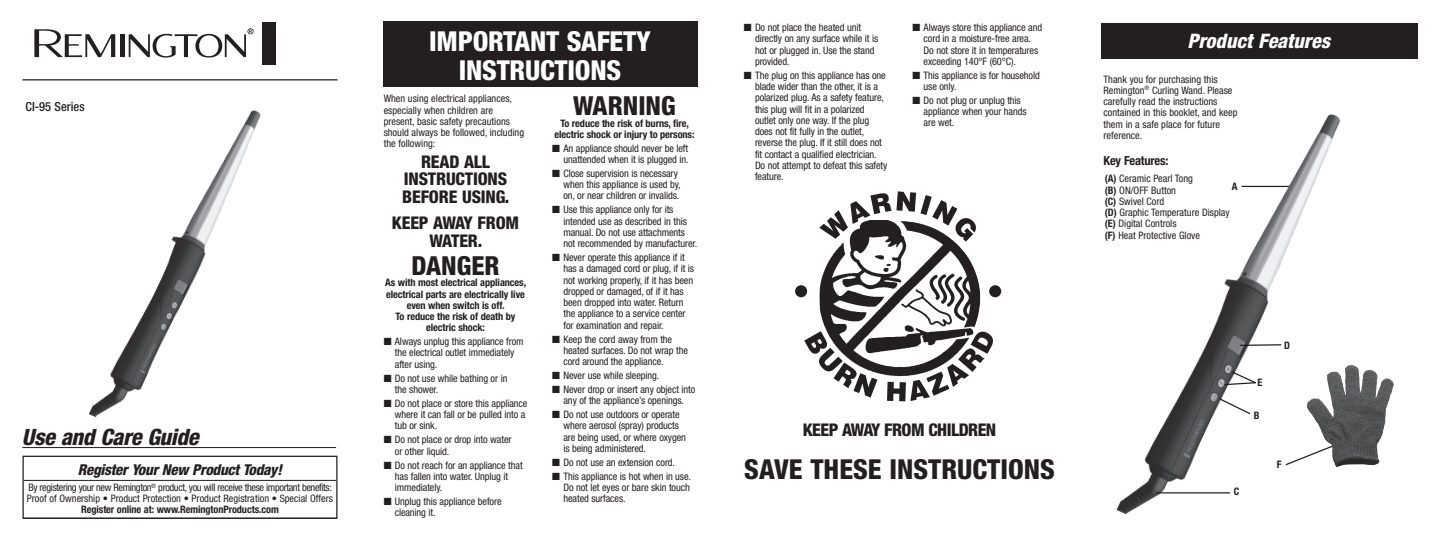
<style>
.page{position:relative;width:1440px;height:540px;background:#fff}
.page>*{position:absolute;margin:0;border:0;box-sizing:border-box;transform-origin:0 0}
.t1{font:800 condensed 27.5px/28.8px "Helvetica Neue";letter-spacing:-.01em;color:#fff;text-align:center}
.Save_these_Instructi{font:800 condensed 27.5px "Helvetica Neue";color:#231f20}
.DANGER{font:800 condensed 26.25px "Helvetica Neue";color:#231f20}
.t2{font:italic 800 condensed 22.5px "Helvetica Neue";letter-spacing:-.015em;color:#231f20}
.t3{font:italic 800 condensed 20px "Helvetica Neue";color:#fff}
.Read__14_14_bold{font:800 condensed 17.5px/17.5px "Helvetica Neue";letter-spacing:-.01em;color:#231f20;text-align:center}
.Read__14_14_bold-2{font:800 condensed 17.5px "Helvetica Neue";letter-spacing:-.03em;color:#231f20}
.t4{font:italic 800 condensed 15px "Helvetica Neue";letter-spacing:-.02em;color:#231f20}
.Section_Bold_Subhead{font:700 condensed 12.5px "Helvetica Neue";letter-spacing:-.015em;color:#231f20}
.t5{font:500 condensed 12.5px "Helvetica Neue";color:#231f20}
.Bulleted_8_25_9{font:condensed 10.25px/11.2px "Helvetica Neue";letter-spacing:-.01em;color:#231f20}
.Reg_8_25_9{font:condensed 10.25px/11.2px "Helvetica Neue";color:#231f20}
.Bold_8_25_9{font:700 condensed 10.25px/11.2px "Helvetica Neue";letter-spacing:-.01em;color:#231f20;text-align:center}
.Reg_8_25_9-2{font:condensed 10.25px "Helvetica Neue";letter-spacing:-.035em;color:#231f20}
.Reg_8_25_9-3{font:700 condensed 10.25px "Helvetica Neue";color:#231f20}
.s1{font-weight:700}
</style>
<div class="page">
<svg style="left:819px;top:191px;width:153px;height:38px"></svg>
<svg style="left:804px;top:331px;width:73px;height:67px"></svg>
<svg style="left:887px;top:331px;width:106px;height:70px"></svg>
<div style="left:795px;top:285px;width:12px;height:12px;background:#231f20;border-radius:50%"></div>
<div style="left:989px;top:285px;width:12px;height:12px;background:#231f20;border-radius:50%"></div>
<img style="left:1357px;top:367px;width:37px;height:99px">
<img style="left:1117px;top:114px;width:240px;height:401px">
<img style="left:89px;top:110px;width:172px;height:307px">
<div style="left:24px;top:100px;width:178px;height:26px;background:#fff"></div>
<hr style="left:120px;top:34px;width:4px;height:23px;background:#231f20">
<div style="left:262px;top:22px;width:14px;height:43px;background:#231f20"></div>
<svg style="left:34px;top:29px;width:81px;height:28px"></svg>
<svg style="left:129px;top:28px;width:125px;height:30px"></svg>
<hr style="left:22px;top:79px;width:316px;height:1px;background:#231f20">
<div style="left:383px;top:22px;width:315px;height:65px;background:#231f20"></div>
<img style="left:820px;top:220px;width:160px;height:157px">
<div style="left:1101px;top:23px;width:317px;height:36px;background:#231f20"></div>
<div style="left:1103px;top:74px;width:147px;height:99px;background:#fff"></div>
<hr style="left:1242px;top:186px;width:47px;height:1px;background:#231f20">
<hr style="left:1156px;top:492px;width:74px;height:2px;background:#231f20">
<svg style="left:1218px;top:397px;width:34px;height:18px"></svg>
<svg style="left:1284px;top:445px;width:50px;height:21px"></svg>
<hr style="left:22px;top:447px;width:314px;height:1px;background:#231f20">
<hr style="left:24px;top:480px;width:312px;height:1px;background:#231f20">
<div style="left:22px;top:456px;width:316px;height:63px;border:1px solid #231f20"></div>
<svg style="left:1223px;top:370px;width:38px;height:16px"></svg>
<svg style="left:1239px;top:344px;width:44px;height:3px"></svg>
<p class="t5" style="left:26px;top:99px;width:61px">CI-95 Series</p>
<p class="t2" style="left:22px;top:424px;width:178px">Use and Care Guide</p>
<p class="t4" style="left:78px;top:460px;width:206px">Register Your New Product Today!</p>
<p class="Reg_8_25_9-2" style="left:28px;top:481px;width:305px">By registering your new Remington<sup>®</sup> product, you will receive these important benefits:</p>
<p class="Reg_8_25_9" style="left:27px;top:493px;width:308px">Proof of Ownership • Product Protection • Product Registration • Special Offers</p>
<p class="Bold_8_25_9" style="left:81px;top:504px;width:199px">Register online at: www.RemingtonProducts.com</p>
<p class="t1" style="left:429px;top:26px;width:223px">IMPORTANT SAFETY<br>INSTRUCTIONS</p>
<p class="Reg_8_25_9" style="left:384px;top:93px;width:142px">When using electrical appliances, especially when children are present, basic safety precautions should always be followed, including the following:</p>
<p class="Read__14_14_bold" style="left:402px;top:152px;width:109px">READ ALL<br>INSTRUCTIONS<br>BEFORE USING.</p>
<p class="Read__14_14_bold" style="left:392px;top:214px;width:129px">KEEP AWAY FROM<br>WATER.</p>
<p class="DANGER" style="left:412px;top:249px;width:90px">DANGER</p>
<p class="Bold_8_25_9" style="left:385px;top:277px;width:142px">As with most electrical appliances, electrical parts are electrically live even when switch is off.</p>
<p class="Bold_8_25_9" style="left:396px;top:311px;width:122px">To reduce the risk of death by</p>
<p class="Bold_8_25_9" style="left:426px;top:322px;width:60px">electric shock:</p>
<p class="Bulleted_8_25_9" style="left:395px;top:336px;width:130px;text-indent:-11px">■ Always unplug this appliance from the electrical outlet immediately after using.</p>
<p class="Bulleted_8_25_9" style="left:395px;top:372px;width:114px;text-indent:-11px">■ Do not use while bathing or in the shower.</p>
<p class="Bulleted_8_25_9" style="left:395px;top:398px;width:134px;text-indent:-11px">■ Do not place or store this appliance where it can fall or be pulled into a tub or sink.</p>
<p class="Bulleted_8_25_9" style="left:395px;top:434px;width:118px;text-indent:-11px">■ Do not place or drop into water or other liquid.</p>
<p class="Bulleted_8_25_9" style="left:395px;top:459px;width:129px;text-indent:-11px">■ Do not reach for an appliance that has fallen into water. Unplug it immediately.</p>
<p class="Bulleted_8_25_9" style="left:395px;top:496px;width:108px;text-indent:-11px">■ Unplug this appliance before cleaning it.</p>
<p class="DANGER" style="left:573px;top:90px;width:104px">WARNING</p>
<p class="Bold_8_25_9" style="left:554px;top:117px;width:142px">To reduce the risk of burns, fire, electric shock or injury to persons:</p>
<p class="Bulleted_8_25_9" style="left:552px;top:142px;width:138px;text-align:right">■ An appliance should never be left unattended when it is plugged in.</p>
<p class="Bulleted_8_25_9" style="left:563px;top:168px;width:119px;text-indent:-11px">■ Close supervision is necessary when this appliance is used by, on, or near children or invalids.</p>
<p class="Bulleted_8_25_9" style="left:563px;top:204px;width:135px;text-indent:-11px">■ Use this appliance only for its intended use as described in this manual. Do not use attachments not recommended by manufacturer.</p>
<p class="Bulleted_8_25_9" style="left:563px;top:252px;width:132px;text-indent:-11px">■ Never operate this appliance if it has a damaged cord or plug, if it is not working properly, if it has been dropped or damaged, of if it has been dropped into water. Return the appliance to a service center for examination and repair.</p>
<p class="Bulleted_8_25_9" style="left:563px;top:333px;width:126px;text-indent:-11px">■ Keep the cord away from the heated surfaces. Do not wrap the cord around the appliance.</p>
<p class="Bulleted_8_25_9" style="left:552px;top:370px;width:109px">■ Never use while sleeping.</p>
<p class="Bulleted_8_25_9" style="left:552px;top:384px;width:145px;text-align:center">■ Never drop or insert any object into any of the appliance’s openings.</p>
<p class="Bulleted_8_25_9" style="left:563px;top:409px;width:124px;text-indent:-11px">■ Do not use outdoors or operate where aerosol (spray) products are being used, or where oxygen is being administered.</p>
<p class="Bulleted_8_25_9" style="left:552px;top:457px;width:124px">■ Do not use an extension cord.</p>
<p class="Bulleted_8_25_9" style="left:563px;top:471px;width:129px;text-indent:-11px">■ This appliance is hot when in use.<br>Do not let eyes or bare skin touch heated surfaces.</p>
<p class="Bulleted_8_25_9" style="left:755px;top:22px;width:125px;text-indent:-11px">■ Do not place the heated unit directly on any surface while it is hot or plugged in. Use the stand provided.</p>
<p class="Bulleted_8_25_9" style="left:755px;top:70px;width:134px;text-indent:-11px">■ The plug on this appliance has one blade wider than the other, it is a polarized plug. As a safety feature, this plug will fit in a polarized outlet only one way. If the plug does not fit fully in the outlet, reverse the plug. If it still does not fit contact a qualified electrician.<br>Do not attempt to defeat this safety feature.</p>
<p class="Bulleted_8_25_9" style="left:924px;top:22px;width:120px;text-indent:-11px">■ Always store this appliance and cord in a moisture-free area.<br>Do not store it in temperatures exceeding 140°F (60°C).</p>
<p class="Bulleted_8_25_9" style="left:924px;top:69px;width:118px;text-indent:-11px">■ This appliance is for household use only.</p>
<p class="Bulleted_8_25_9" style="left:924px;top:95px;width:104px;text-indent:-11px">■ Do not plug or unplug this appliance when your hands are wet.</p>
<p class="Read__14_14_bold-2" style="left:803px;top:419px;width:195px">KEEP AWAY FROM CHILDREN</p>
<p class="Save_these_Instructi" style="left:744px;top:453px;width:312px">SAVE THESE INSTRUCTIONS</p>
<p class="t3" style="left:1187px;top:28px;width:144px">Product Features</p>
<p class="Reg_8_25_9" style="left:1103px;top:73px;width:136px">Thank you for purchasing this<br>Remington<sup>®</sup> Curling Wand. Please carefully read the instructions contained in this booklet, and keep them in a safe place for future reference.</p>
<p class="Section_Bold_Subhead" style="left:1103px;top:153px;width:66px">Key Features:</p>
<p class="Reg_8_25_9" style="left:1105px;top:173px;width:90px"><span class="s1">(A)</span> Ceramic Pearl Tong</p>
<p class="Reg_8_25_9" style="left:1105px;top:184px;width:73px"><span class="s1">(B)</span> ON/OFF Button</p>
<p class="Reg_8_25_9" style="left:1105px;top:196px;width:61px"><span class="s1">(C)</span> Swivel Cord</p>
<p class="Reg_8_25_9" style="left:1105px;top:207px;width:127px"><span class="s1">(D)</span> Graphic Temperature Display</p>
<p class="Reg_8_25_9" style="left:1105px;top:218px;width:73px"><span class="s1">(E)</span> Digital Controls</p>
<p class="Reg_8_25_9" style="left:1105px;top:229px;width:97px"><span class="s1">(F)</span> Heat Protective Glove</p>
<p class="Reg_8_25_9-3" style="left:1232px;top:180px;width:7px">A</p>
<p class="Reg_8_25_9-3" style="left:1258px;top:376px;width:6px">E</p>
<p class="Reg_8_25_9-3" style="left:1254px;top:409px;width:7px">B</p>
<p class="Reg_8_25_9-3" style="left:1284px;top:339px;width:7px">D</p>
<p class="Reg_8_25_9-3" style="left:1234px;top:485px;width:7px">C</p>
<p class="Reg_8_25_9-3" style="left:1277px;top:458px;width:6px">F</p>
</div>
